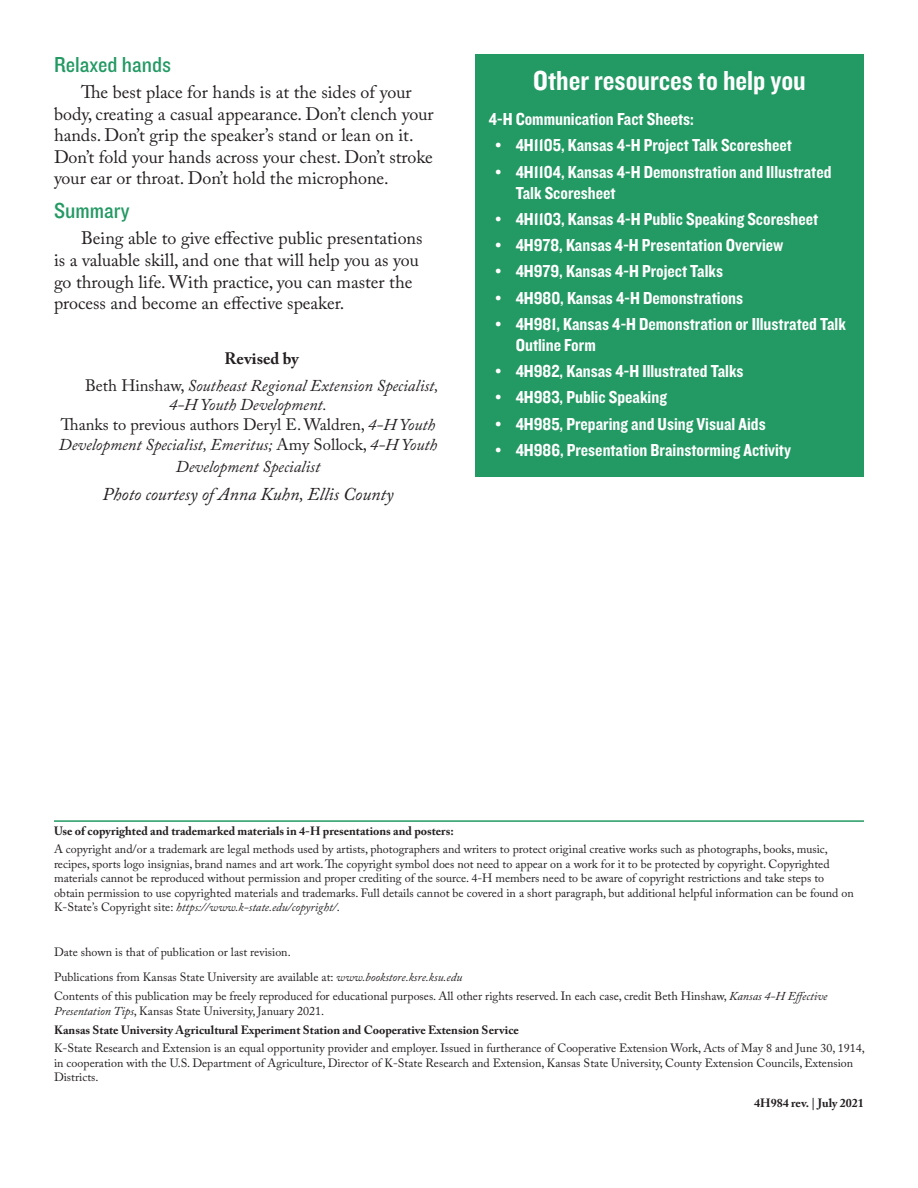
<style>
.page{position:relative;width:918px;height:1188px;background:#fff}
.page>*{position:absolute;margin:0;border:0;box-sizing:border-box;transform-origin:0 0}
.Table_Headings{font:28.5px "Knockout 50 Welterweight";color:#fff}
.Headings{font:22.5px "Knockout 30 Junior Welterwt";color:#239963}
.Table_Headings-2{font:18px/21.6px "Knockout 50 Welterweight";color:#fff}
.body_text{font:18px/21.6px "Adobe Caslon Pro";color:#231f20}
.body_text-2{font:italic 18px "Adobe Caslon Pro";color:#231f20}
.body_text-3{font:italic 16.5px "Adobe Caslon Pro";color:#231f20}
.body_text-4{font:16.5px "Adobe Caslon Pro";color:#231f20}
.body_text-5{font:700 16.5px "Adobe Caslon Pro";color:#231f20}
.Indicia_Text{font:12px/14.4px "Adobe Caslon Pro";color:#231f20}
.Indicia_Text-2{font:700 12px "Adobe Caslon Pro";color:#231f20}
.s1{font-style:normal}
.s2{font-style:italic}
</style>
<div class="page">
<hr style="left:54px;top:820px;width:810px;height:2px;background:#239963">
<div style="left:475px;top:54px;width:389px;height:422px;background:#239963"></div>
<p class="Headings" style="left:54px;top:49px;width:119px">Relaxed hands</p>
<p class="body_text" style="left:54px;top:81px;width:381px;text-indent:27px">The best place for hands is at the sides of your body, creating a casual appearance. Don’t clench your hands. Don’t grip the speaker’s stand or lean on it.<br>Don’t fold your hands across your chest. Don’t stroke your ear or throat. Don’t hold the microphone.</p>
<p class="Headings" style="left:54px;top:196px;width:77px">Summary</p>
<p class="body_text" style="left:54px;top:227px;width:370px;text-indent:27px">Being able to give effective public presentations is a valuable skill, and one that will help you as you go through life. With practice, you can master the process and become an effective speaker.</p>
<p class="body_text-5" style="left:224px;top:349px;width:76px">Revised by</p>
<p class="body_text-3" style="left:85px;top:375px;width:355px"><span class="s1">Beth Hinshaw,</span> Southeast Regional Extension Specialist,</p>
<p class="body_text-3" style="left:169px;top:395px;width:159px">4-H Youth Development.</p>
<p class="body_text-4" style="left:61px;top:415px;width:376px">Thanks to previous authors Deryl E. Waldren, <span class="s2">4-H Youth</span></p>
<p class="body_text-3" style="left:59px;top:435px;width:380px">Development Specialist, Emeritus; <span class="s1">Amy Sollock,</span> 4-H Youth</p>
<p class="body_text-3" style="left:176px;top:456px;width:146px">Development Specialist</p>
<p class="body_text-2" style="left:103px;top:483px;width:293px">Photo courtesy of Anna Kuhn, Ellis County</p>
<p class="Table_Headings" style="left:533px;top:62px;width:274px">Other resources to help you</p>
<p class="Table_Headings-2" style="left:489px;top:108px;width:207px">4-H Communication Fact Sheets:</p>
<p class="Table_Headings-2" style="left:495px;top:134px;width:298px">• 4H1105, Kansas 4-H Project Talk Scoresheet</p>
<p class="Table_Headings-2" style="left:516px;top:160px;width:317px;text-indent:-20px">• 4H1104, Kansas 4-H Demonstration and Illustrated<br>Talk Scoresheet</p>
<p class="Table_Headings-2" style="left:495px;top:208px;width:324px">• 4H1103, Kansas 4-H Public Speaking Scoresheet</p>
<p class="Table_Headings-2" style="left:495px;top:234px;width:289px">• 4H978, Kansas 4-H Presentation Overview</p>
<p class="Table_Headings-2" style="left:495px;top:260px;width:229px">• 4H979, Kansas 4-H Project Talks</p>
<p class="Table_Headings-2" style="left:495px;top:286px;width:249px">• 4H980, Kansas 4-H Demonstrations</p>
<p class="Table_Headings-2" style="left:516px;top:312px;width:332px;text-indent:-20px">• 4H981, Kansas 4-H Demonstration or Illustrated Talk<br>Outline Form</p>
<p class="Table_Headings-2" style="left:495px;top:360px;width:250px">• 4H982, Kansas 4-H Illustrated Talks</p>
<p class="Table_Headings-2" style="left:495px;top:386px;width:173px">• 4H983, Public Speaking</p>
<p class="Table_Headings-2" style="left:495px;top:412px;width:272px">• 4H985, Preparing and Using Visual Aids</p>
<p class="Table_Headings-2" style="left:495px;top:438px;width:297px">• 4H986, Presentation Brainstorming Activity</p>
<p class="Indicia_Text-2" style="left:54px;top:823px;width:401px">Use of copyrighted and trademarked materials in 4-H presentations and posters:</p>
<p class="Indicia_Text" style="left:54px;top:842px;width:801px">A copyright and/or a trademark are legal methods used by artists, photographers and writers to protect original creative works such as photographs, books, music, recipes, sports logo insignias, brand names and art work. The copyright symbol does not need to appear on a work for it to be protected by copyright. Copyrighted materials cannot be reproduced without permission and proper crediting of the source. 4-H members need to be aware of copyright restrictions and take steps to obtain permission to use copyrighted materials and trademarks. Full details cannot be covered in a short paragraph, but additional helpful information can be found on K-State’s Copyright site: <span class="s2">https://www.k-state.edu/copyright/</span>.</p>
<p class="Indicia_Text" style="left:54px;top:944px;width:238px">Date shown is that of publication or last revision.</p>
<p class="Indicia_Text" style="left:54px;top:970px;width:410px">Publications from Kansas State University are available at: <span class="s2">www.bookstore.ksre.ksu.edu</span></p>
<p class="Indicia_Text" style="left:54px;top:989px;width:775px">Contents of this publication may be freely reproduced for educational purposes. All other rights reserved. In each case, credit Beth Hinshaw, <span class="s2">Kansas 4-H Effective<br>Presentation Tips</span>, Kansas State University, January 2021.</p>
<p class="Indicia_Text-2" style="left:54px;top:1022px;width:466px">Kansas State University Agricultural Experiment Station and Cooperative Extension Service</p>
<p class="Indicia_Text" style="left:54px;top:1041px;width:812px">K-State Research and Extension is an equal opportunity provider and employer. Issued in furtherance of Cooperative Extension Work, Acts of May 8 and June 30, 1914, in cooperation with the U.S. Department of Agriculture, Director of K-State Research and Extension, Kansas State University, County Extension Councils, Extension<br>Districts.</p>
<p class="Indicia_Text-2" style="left:754px;top:1096px;width:111px">4H984 rev. | July 2021</p>
</div>
